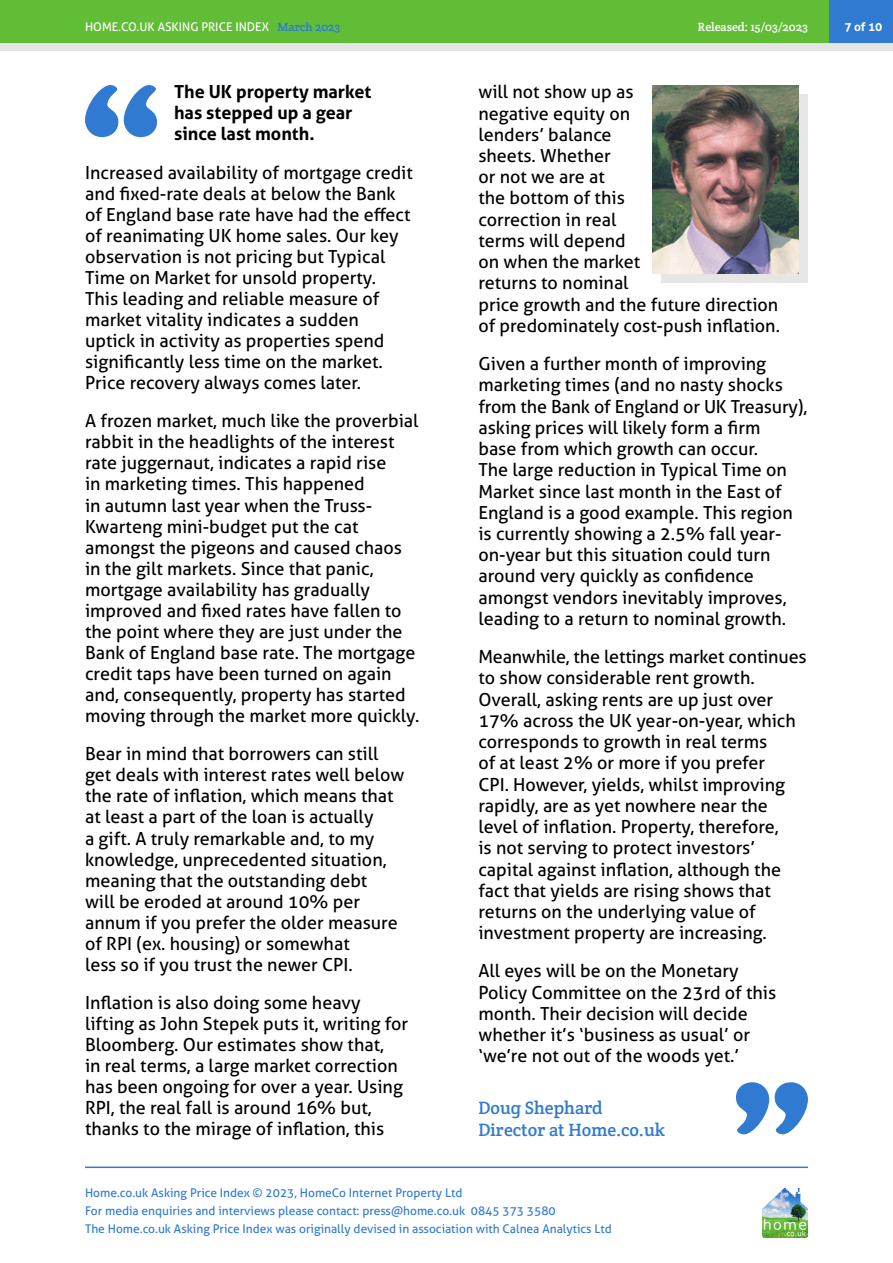
<style>
.page{position:relative;width:893px;height:1263px;background:#fff}
.page>*{position:absolute;margin:0;border:0;box-sizing:border-box;transform-origin:0 0}
.HAPI_quote{font:18px/21px "Aller";color:#000}
.HAPI_quote-2{font:700 18px/21px "Aller";color:#000}
.HAPI_quote-3{font:18px/21.6px "Crete Round";color:#307ad1}
.t1{font:12px/18px "Aller";color:#307ad1}
.t2{font:12px "Aller";color:#fff}
.t3{font:12px "Crete Round";color:#fff}
.t4{font:700 12px "Aller";color:#fff}
.s1{font-family:"Crete Round";color:#307ad1}
</style>
<div class="page">
<hr style="left:85px;top:1166px;width:723px;height:2px;background:#307ad1">
<div style="left:0;top:0;width:893px;height:51px;background:#e4e4e4"></div>
<div style="left:0;top:0;width:893px;height:43px;background:#62bd36"></div>
<img style="left:762px;top:1188px;width:46px;height:49px">
<div style="left:829px;top:0;width:64px;height:43px;background:#307ad1"></div>
<svg style="left:85px;top:85px;width:72px;height:52px"></svg>
<div style="left:662px;top:94px;width:146px;height:189px;background:#e6e6e6"></div>
<img style="left:653px;top:85px;width:146px;height:189px">
<svg style="left:736px;top:1082px;width:72px;height:52px"></svg>
<p class="t2" style="left:85px;top:19px;width:257px">HOME.CO.UK ASKING PRICE INDEX <span class="s1">March 2023</span></p>
<p class="t3" style="left:698px;top:19px;width:111px">Released: 15/03/2023</p>
<p class="t4" style="left:844px;top:19px;width:39px">7 of 10</p>
<p class="HAPI_quote-2" style="left:174px;top:81px;width:199px">The UK property market has stepped up a gear since last month.</p>
<p class="HAPI_quote" style="left:85px;top:162px;width:329px">Increased availability of mortgage credit and fixed-rate deals at below the Bank of England base rate have had the effect of reanimating UK home sales. Our key observation is not pricing but Typical Time on Market for unsold property.<br>This leading and reliable measure of market vitality indicates a sudden uptick in activity as properties spend significantly less time on the market.<br>Price recovery always comes later.</p>
<p class="HAPI_quote" style="left:85px;top:410px;width:336px">A frozen market, much like the proverbial rabbit in the headlights of the interest rate juggernaut, indicates a rapid rise<br>in marketing times. This happened<br>in autumn last year when the Truss-Kwarteng mini-budget put the cat amongst the pigeons and caused chaos in the gilt markets. Since that panic, mortgage availability has gradually improved and fixed rates have fallen to the point where they are just under the Bank of England base rate. The mortgage credit taps have been turned on again and, consequently, property has started moving through the market more quickly.</p>
<p class="HAPI_quote" style="left:85px;top:743px;width:321px">Bear in mind that borrowers can still get deals with interest rates well below the rate of inflation, which means that at least a part of the loan is actually<br>a gift. A truly remarkable and, to my knowledge, unprecedented situation, meaning that the outstanding debt<br>will be eroded at around 10% per annum if you prefer the older measure of RPI (ex. housing) or somewhat<br>less so if you trust the newer CPI.</p>
<p class="HAPI_quote" style="left:85px;top:992px;width:325px">Inflation is also doing some heavy lifting as John Stepek puts it, writing for Bloomberg. Our estimates show that,<br>in real terms, a large market correction has been ongoing for over a year. Using RPI, the real fall is around 16% but, thanks to the mirage of inflation, this</p>
<p class="HAPI_quote" style="left:478px;top:81px;width:303px">will not show up as<br>negative equity on<br>lenders’ balance<br>sheets. Whether<br>or not we are at<br>the bottom of this<br>correction in real<br>terms will depend<br>on when the market<br>returns to nominal<br>price growth and the future direction of predominately cost-push inflation.</p>
<p class="HAPI_quote" style="left:478px;top:353px;width:330px">Given a further month of improving marketing times (and no nasty shocks from the Bank of England or UK Treasury), asking prices will likely form a firm<br>base from which growth can occur.<br>The large reduction in Typical Time on Market since last month in the East of England is a good example. This region is currently showing a 2.5% fall year&shy;on-year but this situation could turn around very quickly as confidence amongst vendors inevitably improves, leading to a return to nominal growth.</p>
<p class="HAPI_quote" style="left:478px;top:646px;width:330px">Meanwhile, the lettings market continues to show considerable rent growth.<br>Overall, asking rents are up just over 17% across the UK year-on-year, which corresponds to growth in real terms<br>of at least 2% or more if you prefer<br>CPI. However, yields, whilst improving rapidly, are as yet nowhere near the level of inflation. Property, therefore,<br>is not serving to protect investors’ capital against inflation, although the fact that yields are rising shows that returns on the underlying value of investment property are increasing.</p>
<p class="HAPI_quote" style="left:478px;top:960px;width:299px">All eyes will be on the Monetary Policy Committee on the 23rd of this month. Their decision will decide whether it’s ‘business as usual’ or ‘we’re not out of the woods yet.’</p>
<p class="HAPI_quote-3" style="left:478px;top:1097px;width:188px">Doug Shephard<br>Director at Home.co.uk</p>
<p class="t1" style="left:85px;top:1184px;width:528px">Home.co.uk Asking Price Index © 2023, HomeCo Internet Property Ltd<br>For media enquiries and interviews please contact: press@home.co.uk 0845 373 3580<br>The Home.co.uk Asking Price Index was originally devised in association with Calnea Analytics Ltd</p>
</div>
